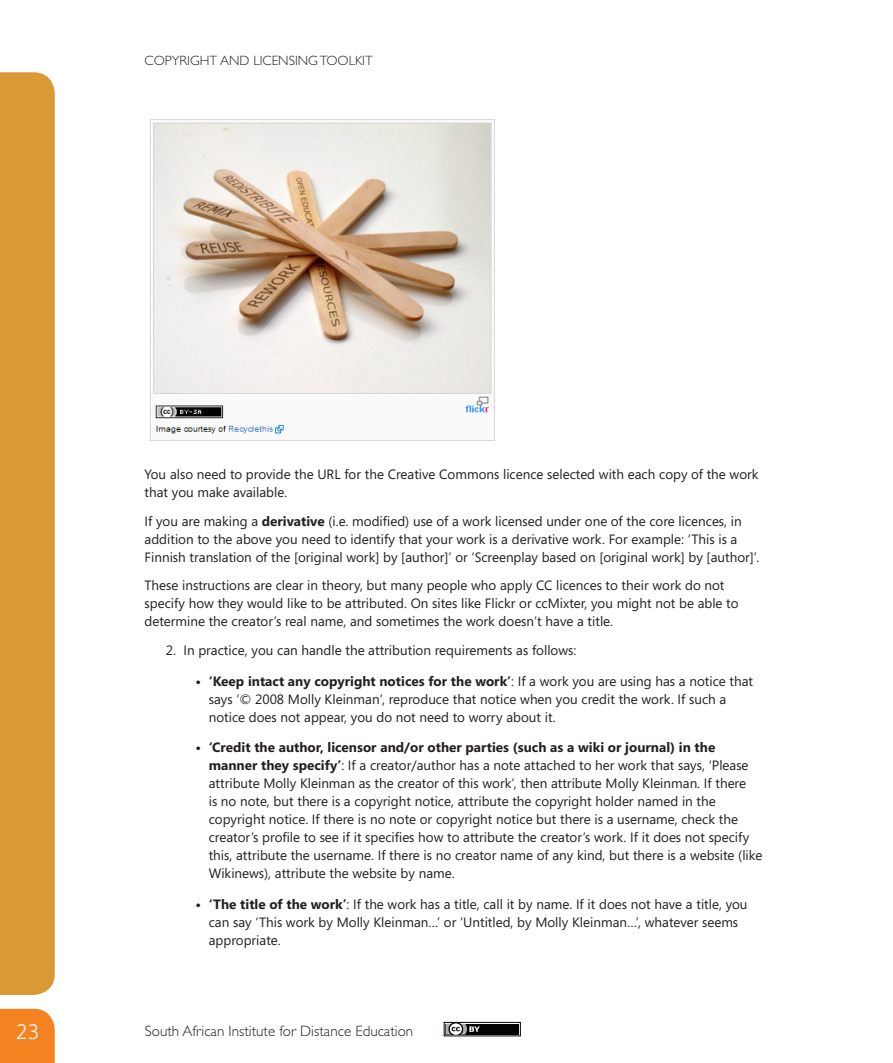
<style>
.page{position:relative;width:893px;height:1063px;background:#fff}
.page>*{position:absolute;margin:0;border:0;box-sizing:border-box;transform-origin:0 0}
.t1{font:300 22.5px "Secca Std";color:#fff}
.t2{font:300 15px "Gill Sans";color:#231f20}
.Bullets__Nomalizo{font:13.5px/18px "Segoe";color:#231f20}
.Body__Nomalizo{font:13.5px/18px "Segoe";color:#231f20}
.t3{font:300 13.5px "Gill Sans";color:#231f20}
.s1{font-weight:700}
</style>
<div class="page">
<div style="left:0;top:72px;width:55px;height:923px;background:#d99934"></div>
<div style="left:0;top:1009px;width:55px;height:54px;background:#f58220"></div>
<svg style="left:444px;top:1022px;width:77px;height:14px"></svg>
<div style="left:446px;top:1024px;width:73px;height:11px;background:#040503"></div>
<svg style="left:446px;top:1024px;width:34px;height:11px"></svg>
<img style="left:150px;top:119px;width:345px;height:322px">
<p class="t3" style="left:145px;top:52px;width:230px">COPYRIGHT AND LICENSING TOOLKIT</p>
<p class="Body__Nomalizo" style="left:145px;top:465px;width:615px">You also need to provide the URL for the Creative Commons licence selected with each copy of the work that you make available.</p>
<p class="Body__Nomalizo" style="left:145px;top:511px;width:616px">If you are making a <span class="s1">derivative</span> (i.e. modified) use of a work licensed under one of the core licences, in addition to the above you need to identify that your work is a derivative work. For example: ‘This is a<br>Finnish translation of the [original work] by [author]’ or ‘Screenplay based on [original work] by [author]’.</p>
<p class="Body__Nomalizo" style="left:145px;top:576px;width:595px">These instructions are clear in theory, but many people who apply CC licences to their work do not specify how they would like to be attributed. On sites like Flickr or ccMixter, you might not be able to determine the creator’s real name, and sometimes the work doesn’t have a title.</p>
<p class="Bullets__Nomalizo" style="left:166px;top:641px;width:412px">2. In practice, you can handle the attribution requirements as follows:</p>
<p class="Bullets__Nomalizo" style="left:209px;top:671px;width:546px;text-indent:-13px"><span class="s1">• ‘Keep intact any copyright notices for the work’</span>: If a work you are using has a notice that says ‘© 2008 Molly Kleinman’, reproduce that notice when you credit the work. If such a notice does not appear, you do not need to worry about it.</p>
<p class="Bullets__Nomalizo" style="left:209px;top:738px;width:555px;text-indent:-13px"><span class="s1">• ‘Credit the author, licensor and/or other parties (such as a wiki or journal) in the manner they specify’</span>: If a creator/author has a note attached to her work that says, ‘Please attribute Molly Kleinman as the creator of this work’, then attribute Molly Kleinman. If there<br>is no note, but there is a copyright notice, attribute the copyright holder named in the copyright notice. If there is no note or copyright notice but there is a username, check the creator’s profile to see if it specifies how to attribute the creator’s work. If it does not specify this, attribute the username. If there is no creator name of any kind, but there is a website (like Wikinews), attribute the website by name.</p>
<p class="Bullets__Nomalizo" style="left:209px;top:895px;width:540px;text-indent:-13px"><span class="s1">• ‘The title of the work’</span>: If the work has a title, call it by name. If it does not have a title, you can say ‘This work by Molly Kleinman…’ or ‘Untitled, by Molly Kleinman…’, whatever seems appropriate.</p>
<h1 class="t1" style="left:16px;top:1019px;width:25px">23</h1>
<p class="t2" style="left:145px;top:1023px;width:270px">South African Institute for Distance Education</p>
</div>
